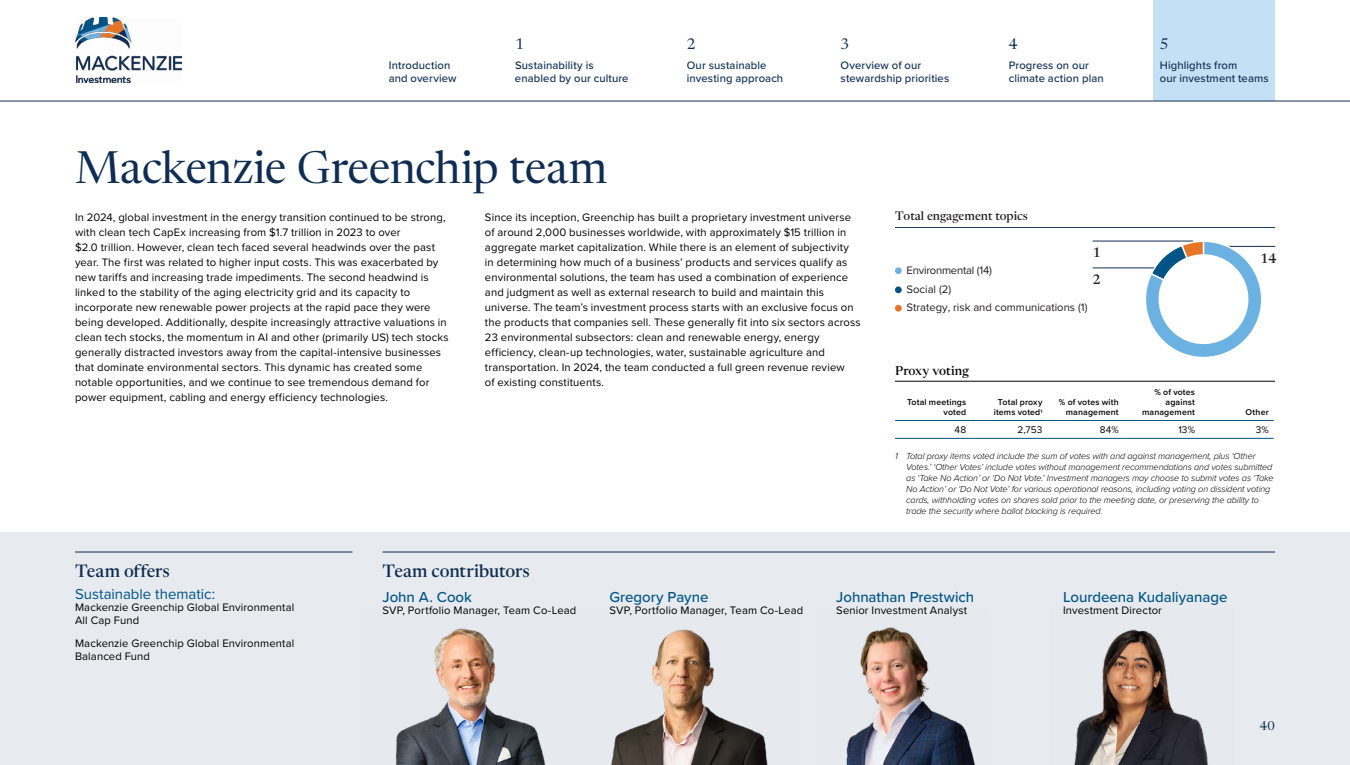
<style>
.page{position:relative;width:1350px;height:765px;background:#fff}
.page>*{position:absolute;margin:0;border:0;box-sizing:border-box;transform-origin:0 0}
.H1{font:45px "Newsreader 60 pt";letter-spacing:-.01em;color:#0f2d52}
.Team_offers{font:500 17.5px "Newsreader 60 pt";color:#0f2d52}
.Body{font:500 15px "Proxima Nova";letter-spacing:-.005em;color:#005486}
.Body-2{font:15px "Proxima Nova";color:#005486}
.Navigation{font:15px "Newsreader 60 pt";color:#0f2d52}
.t1{font:500 13.5px "Newsreader 60 pt";color:#231f20}
.Chart_Titles{font:500 12.5px "Newsreader 60 pt";letter-spacing:.005em;color:#000}
.t2{font:12.5px "Newsreader 60 pt";color:#0f2d52}
.t3{font:500 12px "Newsreader 60 pt";color:#231f20}
.Body-3{font:11.25px/15px "Proxima Nova";letter-spacing:.01em;color:#000}
.Navigation-2{font:500 11.25px/13.5px "Proxima Nova";letter-spacing:.01em;color:#0f2d52}
.t4{font:11.25px/18.8px "Proxima Nova";color:#231f20}
.Body-4{font:10px "Proxima Nova";letter-spacing:.02em;color:#000}
.Footnotes{font:italic 300 9px/10.9px "Proxima Nova";letter-spacing:-.01em;color:#000}
.Body-5{font:600 8.75px/10px "Proxima Nova";letter-spacing:.02em;color:#000;text-align:right}
</style>
<div class="page">
<img style="left:75px;top:17px;width:107px;height:65px">
<div style="left:1154px;top:0;width:121px;height:101px;background:#c3e0f4"></div>
<div style="left:0;top:532px;width:1350px;height:233px;background:#e7eaee"></div>
<hr style="left:75px;top:552px;width:277px;height:1px;background:#0f2d52">
<hr style="left:895px;top:227px;width:380px;height:1px;background:#1a385b">
<div style="left:895px;top:267px;width:7px;height:7px;background:#6bb2e2;border-radius:50%"></div>
<div style="left:895px;top:287px;width:7px;height:6px;background:#005486;border-radius:50%"></div>
<div style="left:895px;top:305px;width:7px;height:7px;background:#e87525;border-radius:50%"></div>
<svg style="left:1092px;top:240px;width:184px;height:117px"></svg>
<hr style="left:382px;top:552px;width:893px;height:1px;background:#0f2d52">
<img style="left:1074px;top:629px;width:135px;height:136px">
<hr style="left:0;top:101px;width:1350px;height:1px;background:#0f2d52">
<img style="left:395px;top:628px;width:151px;height:137px">
<img style="left:611px;top:629px;width:157px;height:136px">
<img style="left:846px;top:627px;width:130px;height:138px">
<hr style="left:895px;top:381px;width:380px;height:1px;background:#000">
<hr style="left:895px;top:438px;width:76px;height:1px;background:#005486">
<hr style="left:971px;top:438px;width:77px;height:1px;background:#005486">
<hr style="left:1048px;top:438px;width:76px;height:1px;background:#005486">
<hr style="left:1124px;top:438px;width:76px;height:1px;background:#005486">
<hr style="left:1200px;top:438px;width:74px;height:1px;background:#005486">
<hr style="left:895px;top:420px;width:76px;height:1px;background:#005486">
<hr style="left:971px;top:420px;width:77px;height:1px;background:#005486">
<hr style="left:1048px;top:420px;width:76px;height:1px;background:#005486">
<hr style="left:1124px;top:420px;width:76px;height:1px;background:#005486">
<hr style="left:1200px;top:420px;width:74px;height:1px;background:#005486">
<p class="Navigation-2" style="left:389px;top:58px;width:69px">Introduction and overview</p>
<p class="Navigation" style="left:515px;top:32px;width:10px">1</p>
<p class="Navigation-2" style="left:515px;top:58px;width:115px">Sustainability is enabled by our culture</p>
<p class="Navigation" style="left:687px;top:32px;width:10px">2</p>
<p class="Navigation-2" style="left:687px;top:58px;width:98px">Our sustainable investing approach</p>
<p class="Navigation" style="left:841px;top:32px;width:10px">3</p>
<p class="Navigation-2" style="left:841px;top:58px;width:110px">Overview of our stewardship priorities</p>
<p class="Navigation" style="left:1009px;top:32px;width:10px">4</p>
<p class="Navigation-2" style="left:1009px;top:58px;width:97px">Progress on our climate action plan</p>
<p class="Navigation" style="left:1160px;top:32px;width:10px">5</p>
<p class="Navigation-2" style="left:1160px;top:58px;width:110px">Highlights from<br>our investment teams</p>
<h2 class="H1" style="left:75px;top:132px;width:534px">Mackenzie Greenchip team</h2>
<p class="Body-3" style="left:75px;top:209px;width:375px">In 2024, global investment in the energy transition continued to be strong, with clean tech CapEx increasing from $1.7 trillion in 2023 to over<br>$2.0 trillion. However, clean tech faced several headwinds over the past year. The first was related to higher input costs. This was exacerbated by new tariffs and increasing trade impediments. The second headwind is linked to the stability of the aging electricity grid and its capacity to incorporate new renewable power projects at the rapid pace they were being developed. Additionally, despite increasingly attractive valuations in clean tech stocks, the momentum in AI and other (primarily US) tech stocks generally distracted investors away from the capital-intensive businesses that dominate environmental sectors. This dynamic has created some notable opportunities, and we continue to see tremendous demand for power equipment, cabling and energy efficiency technologies.</p>
<p class="Body-3" style="left:485px;top:209px;width:377px">Since its inception, Greenchip has built a proprietary investment universe of around 2,000 businesses worldwide, with approximately $15 trillion in aggregate market capitalization. While there is an element of subjectivity in determining how much of a business’ products and services qualify as environmental solutions, the team has used a combination of experience and judgment as well as external research to build and maintain this universe. The team’s investment process starts with an exclusive focus on the products that companies sell. These generally fit into six sectors across 23 environmental subsectors: clean and renewable energy, energy efficiency, clean-up technologies, water, sustainable agriculture and transportation. In 2024, the team conducted a full green revenue review<br>of existing constituents.</p>
<p class="t3" style="left:895px;top:206px;width:134px">Total engagement topics</p>
<p class="t1" style="left:1093px;top:242px;width:10px">1</p>
<p class="t4" style="left:907px;top:260px;width:182px">Environmental (14)<br>Social (2)<br>Strategy, risk and communications (1)</p>
<p class="t1" style="left:1093px;top:269px;width:10px">2</p>
<p class="Chart_Titles" style="left:895px;top:361px;width:75px">Proxy voting</p>
<p class="Body-5" style="left:907px;top:397px;width:61px">Total meetings voted</p>
<p class="Body-5" style="left:994px;top:397px;width:50px;text-align:center">Total proxy items voted<sup>1</sup></p>
<p class="Body-5" style="left:1059px;top:397px;width:61px">% of votes with management</p>
<p class="Body-5" style="left:1142px;top:387px;width:54px">% of votes against management</p>
<p class="t1" style="left:1260px;top:247px;width:18px">14</p>
<p class="Body-5" style="left:1246px;top:407px;width:25px">Other</p>
<p class="Team_offers" style="left:75px;top:558px;width:96px">Team offers</p>
<p class="Body-2" style="left:75px;top:582px;width:142px">Sustainable thematic:</p>
<p class="Body-3" style="left:75px;top:601px;width:221px;line-height:12.5px">Mackenzie Greenchip Global Environmental<br>All Cap Fund</p>
<p class="Body-3" style="left:75px;top:637px;width:221px;line-height:12.5px">Mackenzie Greenchip Global Environmental<br>Balanced Fund</p>
<p class="Team_offers" style="left:382px;top:558px;width:149px">Team contributors</p>
<p class="Body" style="left:382px;top:585px;width:91px">John A. Cook</p>
<p class="Body-3" style="left:382px;top:602px;width:195px">SVP, Portfolio Manager, Team Co-Lead</p>
<p class="Body" style="left:609px;top:585px;width:101px">Gregory Payne</p>
<p class="Body-3" style="left:609px;top:602px;width:195px">SVP, Portfolio Manager, Team Co-Lead</p>
<p class="Body-4" style="left:955px;top:423px;width:13px">48</p>
<p class="Body-4" style="left:1017px;top:423px;width:27px">2,753</p>
<p class="Body-4" style="left:1100px;top:423px;width:20px">84%</p>
<p class="Body-4" style="left:1178px;top:423px;width:18px">13%</p>
<p class="Body-4" style="left:1256px;top:423px;width:15px">3%</p>
<p class="Footnotes" style="left:906px;top:450px;width:369px;text-indent:-11px">1 Total proxy items voted include the sum of votes with and against management, plus ‘Other Votes.’ ‘Other Votes’ include votes without management recommendations and votes submitted as ‘Take No Action’ or ‘Do Not Vote.’ Investment managers may choose to submit votes as ‘Take No Action’ or ‘Do Not Vote’ for various operational reasons, including voting on dissident voting cards, withholding votes on shares sold prior to the meeting date, or preserving the ability to trade the security where ballot blocking is required.</p>
<p class="Body" style="left:836px;top:585px;width:140px">Johnathan Prestwich</p>
<p class="Body-3" style="left:836px;top:602px;width:132px">Senior Investment Analyst</p>
<p class="Body" style="left:1063px;top:585px;width:166px">Lourdeena Kudaliyanage</p>
<p class="Body-3" style="left:1063px;top:602px;width:100px">Investment Director</p>
<p class="t2" style="left:1260px;top:716px;width:17px">40</p>
</div>
